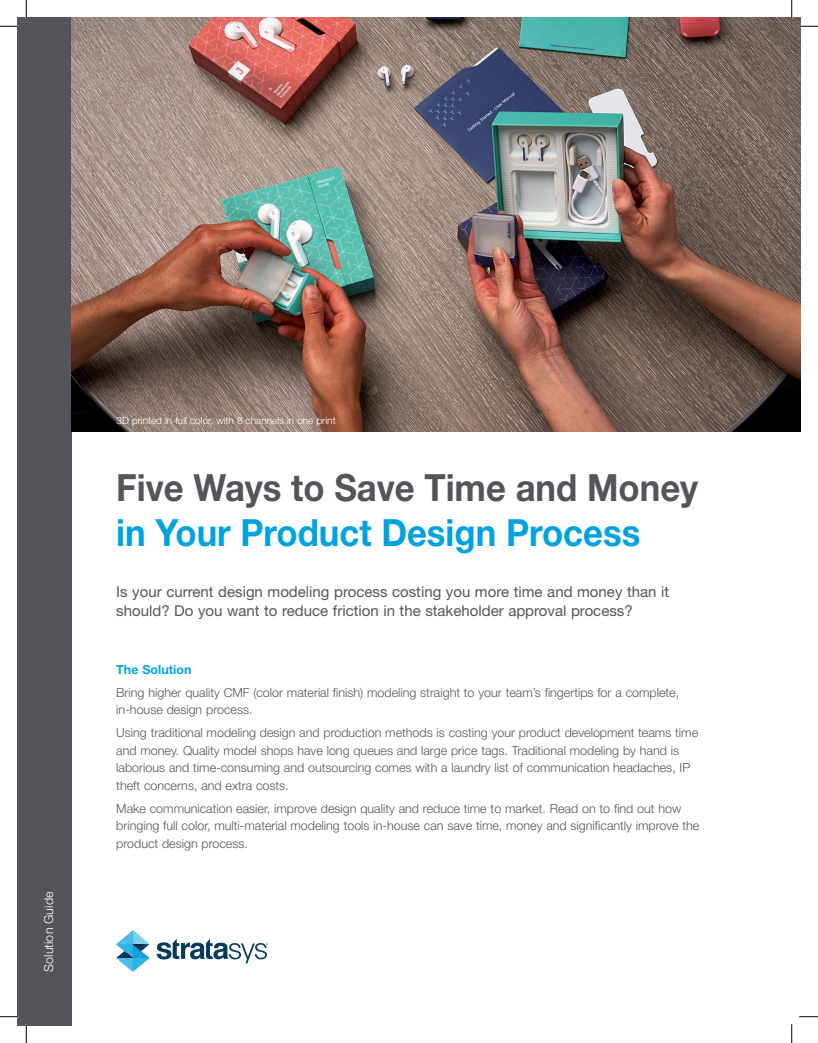
<style>
.page{position:relative;width:818px;height:1043px;background:#fff}
.page>*{position:absolute;margin:0;border:0;box-sizing:border-box;transform-origin:0 0}
.Page_Title{font:700 37.5px/45px "Helvetica Neue LT Std";color:#54555a;scale:.93 1}
.Para{font:15px/18.8px "Helvetica Neue LT Std";color:#54555a}
.Para-2{font:300 12.5px/17.5px "Helvetica Neue LT Std";color:#54555a}
.t1{font:300 12.5px "Helvetica Neue LT Std";letter-spacing:.005em;color:#fff}
.Subhead{font:700 12.5px "Helvetica Neue LT Std";color:#00a2df}
.Para-3{font:300 10px "Helvetica Neue LT Std";color:#fff}
.s1{color:#00a2df}
</style>
<div class="page">
<svg style="left:116px;top:930px;width:33px;height:41px"></svg>
<svg style="left:157px;top:939px;width:111px;height:24px"></svg>
<div style="left:17px;top:17px;width:54px;height:1008px;background:#54555a"></div>
<img style="left:71px;top:17px;width:729px;height:414px">
<svg style="left:0;top:25px;width:19px;height:2px"></svg>
<svg style="left:799px;top:25px;width:19px;height:2px"></svg>
<svg style="left:0;top:1016px;width:18px;height:1px"></svg>
<svg style="left:799px;top:1016px;width:19px;height:1px"></svg>
<svg style="left:25px;top:0;width:2px;height:19px"></svg>
<svg style="left:25px;top:1024px;width:2px;height:18px"></svg>
<svg style="left:790px;top:0;width:2px;height:19px"></svg>
<svg style="left:791px;top:1024px;width:1px;height:18px"></svg>
<p class="t1" style="left:41px;top:971px;width:82px;rotate:-90deg">Solution Guide</p>
<p class="Para-3" style="left:116px;top:414px;width:220px">3D printed in full color, with 8 channels in one print</p>
<p class="Page_Title" style="left:116px;top:465px;width:627px">Five Ways to Save Time and Money <span class="s1">in Your Product Design Process</span></p>
<p class="Para" style="left:116px;top:582px;width:554px">Is your current design modeling process costing you more time and money than it should? Do you want to reduce friction in the stakeholder approval process?</p>
<p class="Subhead" style="left:116px;top:661px;width:77px">The Solution</p>
<p class="Para-2" style="left:116px;top:683px;width:564px">Bring higher quality CMF (color material finish) modeling straight to your team’s fingertips for a complete, in-house design process.</p>
<p class="Para-2" style="left:116px;top:723px;width:583px">Using traditional modeling design and production methods is costing your product development teams time and money. Quality model shops have long queues and large price tags. Traditional modeling by hand is laborious and time-consuming and outsourcing comes with a laundry list of communication headaches, IP theft concerns, and extra costs.</p>
<p class="Para-2" style="left:116px;top:799px;width:584px">Make communication easier, improve design quality and reduce time to market. Read on to find out how bringing full color, multi-material modeling tools in-house can save time, money and significantly improve the product design process.</p>
</div>
